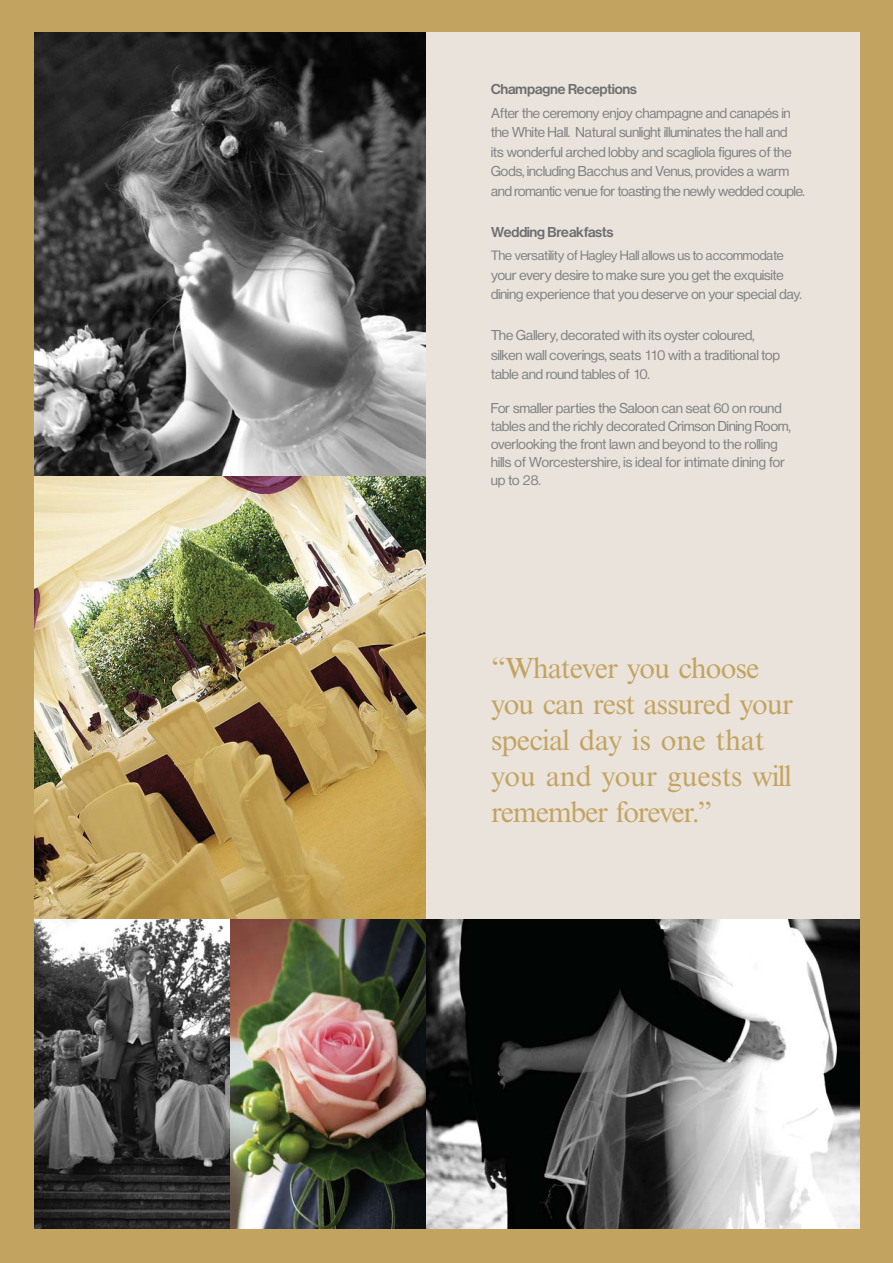
<style>
.page{position:relative;width:893px;height:1263px;background:#c3a360}
.page>*{position:absolute;margin:0;border:0;box-sizing:border-box;transform-origin:0 0}
.t1{font:30px/36px "Nimbus Rom No 9 T";letter-spacing:-.025em;color:#c3a360}
.t2{font:15px/19.5px "Nimbus San P";letter-spacing:.01em;color:#808284}
.t3{font:700 15px "Nimbus San P";letter-spacing:.01em;color:#6c6e70}
.t4{font:14.25px "Nimbus San P";letter-spacing:.005em;color:#808284}
</style>
<div class="page">
<div style="left:48px;top:33px;width:811px;height:1194px;background:#e9e3db"></div>
<img style="left:34px;top:33px;width:391px;height:444px">
<img style="left:34px;top:477px;width:391px;height:443px">
<img style="left:425px;top:920px;width:434px;height:309px">
<img style="left:229px;top:920px;width:196px;height:309px">
<img style="left:34px;top:920px;width:195px;height:309px">
<p class="t3" style="left:491px;top:83px;width:147px">Champagne Receptions</p>
<p class="t2" style="left:491px;top:104px;width:315px">After the ceremony enjoy champagne and canapés in the White Hall. Natural sunlight illuminates the hall and<br>its wonderful arched lobby and scagliola figures of the Gods, including Bacchus and Venus, provides a warm and romantic venue for toasting the newly wedded couple.</p>
<p class="t3" style="left:491px;top:226px;width:124px">Wedding Breakfasts</p>
<p class="t4" style="left:491px;top:250px;width:294px">The versatility of Hagley Hall allows us to accommodate</p>
<p class="t2" style="left:491px;top:266px;width:312px">your every desire to make sure you get the exquisite dining experience that you deserve on your special day.</p>
<p class="t2" style="left:491px;top:326px;width:290px">The Gallery, decorated with its oyster coloured, silken wall coverings, seats 110 with a traditional top table and round tables of 10.</p>
<p class="t2" style="left:491px;top:400px;width:301px;line-height:18px">For smaller parties the Saloon can seat 60 on round tables and the richly decorated Crimson Dining Room, overlooking the front lawn and beyond to the rolling hills of Worcestershire, is ideal for intimate dining for up to 28.</p>
<h1 class="t1" style="left:491px;top:652px;width:304px">“Whatever you choose you can rest assured your special day is one that you and your guests will remember forever.”</h1>
</div>
